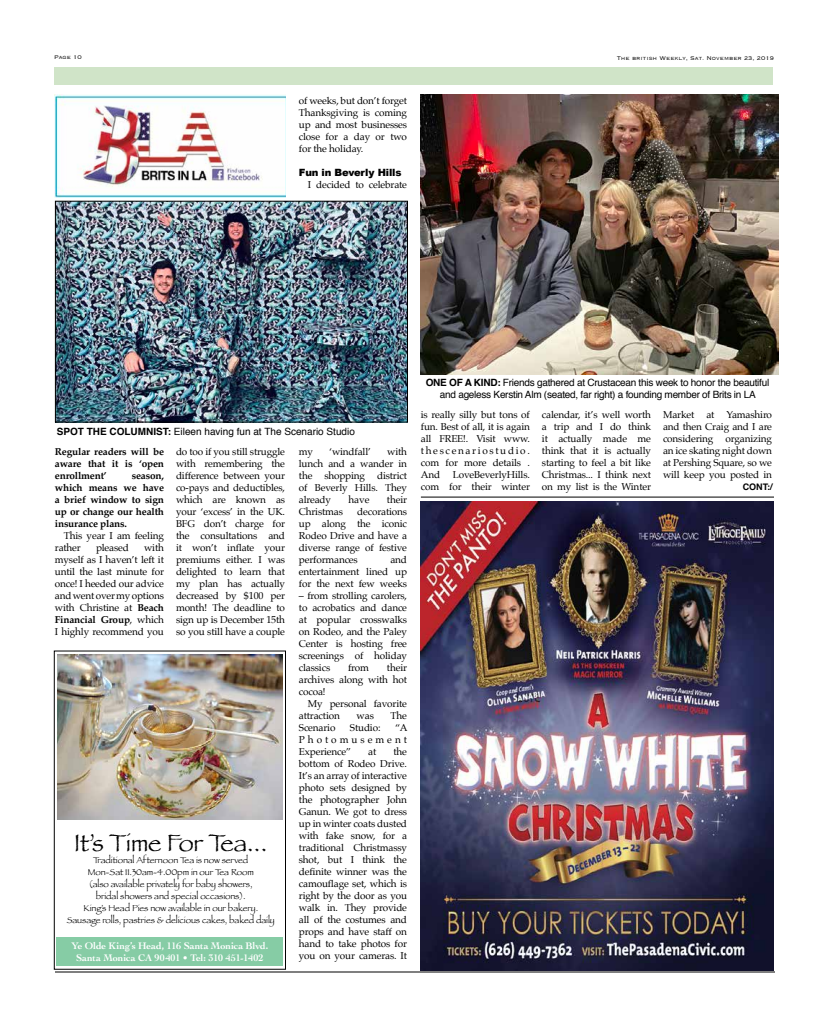
<style>
.page{position:relative;width:828px;height:1026px;background:#fff}
.page>*{position:absolute;margin:0;border:0;box-sizing:border-box;transform-origin:0 0}
.t1{font:25px "Papyrus";letter-spacing:-.01em;color:#000}
.t2{font:10px/12px "Palatino";letter-spacing:-.015em;color:#000;text-align:justify}
.t3{font:10px/12px "Helvetica";letter-spacing:-.025em;color:#000;text-align:center}
.t4{font:700 10px/12px "Palatino";letter-spacing:-.015em;color:#000;text-align:justify}
.t5{font:700 10px/12px "Cochin";letter-spacing:-.01em;color:#fff;text-align:center}
.t6{font:10px "Helvetica";color:#000}
.t7{font:900 10px "Arial";letter-spacing:-.015em;color:#000}
.t8{font:9px/12px "Papyrus";letter-spacing:-.01em;color:#000;text-align:center}
.t9{font:700 9px "Helvetica";color:#000}
.t10{font:300 7px "Copperplate";color:#000}
.s1{font-weight:700}
</style>
<div class="page">
<hr style="left:55px;top:972px;width:720px;height:1px;background:#000">
<div style="left:57px;top:937px;width:226px;height:29px;background:#86cca5"></div>
<img style="left:55px;top:95px;width:231px;height:102px">
<img style="left:57px;top:655px;width:226px;height:164px">
<div style="left:54px;top:651px;width:232px;height:319px;border:1px solid #000"></div>
<div style="left:54px;top:67px;width:719px;height:18px;background:#d0e4c8"></div>
<img style="left:420px;top:502px;width:354px;height:468px">
<hr style="left:421px;top:497px;width:353px;height:1px;background:#000">
<img style="left:57px;top:203px;width:349px;height:218px">
<div style="left:55px;top:201px;width:353px;height:222px;border:1px solid #000"></div>
<img style="left:421px;top:95px;width:357px;height:279px">
<p class="t10" style="left:54px;top:53px;width:29px">Page 10</p>
<p class="t10" style="left:617px;top:53px;width:159px">The british Weekly, Sat. November 23, 2019</p>
<p class="t2" style="left:299px;top:94px;width:110px">of weeks, but don’t forget Thanksgiving is coming up and most businesses close for a day or two for the holiday.</p>
<p class="t7" style="left:299px;top:165px;width:104px">Fun in Beverly Hills</p>
<p class="t2" style="left:308px;top:178px;width:101px">I decided to celebrate</p>
<p class="t6" style="left:57px;top:424px;width:300px"><span class="s1">SPOT THE COLUMNIST:</span> Eileen having fun at The Scenario Studio</p>
<p class="t2" style="left:299px;top:446px;width:16px">my</p>
<p class="t2" style="left:329px;top:446px;width:43px">‘windfall’</p>
<p class="t2" style="left:299px;top:446px;width:110px;text-indent:88px">with lunch and a wander in the shopping district of Beverly Hills. They already</p>
<p class="t2" style="left:176px;top:446px;width:111px">do too if you still struggle with remembering the difference between your co-pays and deductibles, which are known as your ‘excess’ in the UK.<br>BFG don’t charge for the consultations and it won’t inflate your premiums either. I was delighted to learn that my plan has actually decreased by $100 per month! The deadline to sign up is December 15th so you still have a couple</p>
<p class="t4" style="left:55px;top:446px;width:111px">Regular readers will be aware that it is ‘open enrollment’</p>
<p class="t4" style="left:55px;top:470px;width:111px;text-indent:77px">season, which means we have a brief window to sign up or change our health insurance plans.</p>
<p class="t2" style="left:55px;top:530px;width:111px;text-indent:9px">This year I am feeling rather</p>
<p class="t2" style="left:349px;top:494px;width:22px">have</p>
<p class="t2" style="left:387px;top:494px;width:22px">their</p>
<p class="t2" style="left:299px;top:506px;width:46px">Christmas</p>
<p class="t2" style="left:299px;top:506px;width:110px;text-indent:58px">decorations up along the iconic Rodeo Drive and have a diverse range of festive performances</p>
<p class="t2" style="left:55px;top:542px;width:111px;text-indent:89px">with myself as I haven’t left it until the last minute for once! I heeded our advice and went over my options with Christine at <span class="s1">Beach Financial Group</span>, which I highly recommend you</p>
<p class="t2" style="left:96px;top:542px;width:34px">pleased</p>
<p class="t2" style="left:299px;top:554px;width:110px;text-indent:92px">and entertainment lined up for the next few weeks</p>
<p class="t2" style="left:299px;top:590px;width:110px">– from strolling carolers, to acrobatics and dance at popular crosswalks on Rodeo, and the Paley Center is hosting free screenings of holiday classics</p>
<p class="t2" style="left:299px;top:662px;width:110px;text-indent:88px">their archives along with hot cocoa!</p>
<p class="t2" style="left:299px;top:698px;width:110px;text-indent:9px">My personal favorite attraction</p>
<p class="t2" style="left:348px;top:662px;width:22px">from</p>
<p class="t2" style="left:357px;top:710px;width:19px">was</p>
<p class="t2" style="left:391px;top:710px;width:18px">The</p>
<h1 class="t1" style="left:74px;top:827px;width:195px">It’s Time For Tea...</h1>
<p class="t8" style="left:67px;top:853px;width:210px">Traditional Afternoon Tea is now served<br>Mon-Sat 11.30am-4.00pm in our Tea Room<br>(also available privately for baby showers,<br>bridal showers and special occasions).<br>King’s Head Pies now available in our bakery.<br>Sausage rolls, pastries &amp; delicious cakes, baked daily</p>
<p class="t5" style="left:71px;top:939px;width:199px">Ye Olde King’s Head, 116 Santa Monica Blvd.<br>Santa Monica CA 90401 • Tel: 310 451-1402</p>
<p class="t2" style="left:299px;top:722px;width:38px">Scenario</p>
<p class="t2" style="left:350px;top:722px;width:32px">Studio:</p>
<p class="t2" style="left:299px;top:722px;width:110px;text-indent:96px">“A Photomusement Experience”</p>
<p class="t2" style="left:299px;top:746px;width:110px;text-indent:95px">the bottom of Rodeo Drive.<br>It’s an array of interactive photo sets designed by the photographer John Ganun. We got to dress up in winter coats dusted with fake snow, for a traditional Christmassy shot, but I think the definite winner was the camouflage set, which is right by the door as you walk in. They provide all of the costumes and props and have staff on hand to take photos for you on your cameras. It</p>
<p class="t2" style="left:368px;top:746px;width:10px">at</p>
<p class="t3" style="left:426px;top:377px;width:345px"><span class="s1">ONE OF A KIND:</span> Friends gathered at Crustacean this week to honor the beautiful and ageless Kerstin Alm (seated, far right) a founding member of Brits in LA</p>
<p class="t2" style="left:421px;top:409px;width:111px">is really silly but tons of fun. Best of all, it is again all FREE!. Visit www. thescenariostudio. com for more details .<br>And</p>
<p class="t2" style="left:421px;top:469px;width:111px;text-align:right">LoveBeverlyHills.<br>com for their winter</p>
<p class="t2" style="left:542px;top:409px;width:111px">calendar, it’s well worth a trip and I do think it actually made me think that it is actually starting to feel a bit like Christmas... I think next on my list is the Winter</p>
<p class="t2" style="left:663px;top:409px;width:111px">Market at Yamashiro and then Craig and I are considering organizing an ice skating night down at Pershing Square, so we will keep you posted in</p>
<p class="t9" style="left:743px;top:480px;width:31px">CONT:/</p>
</div>
